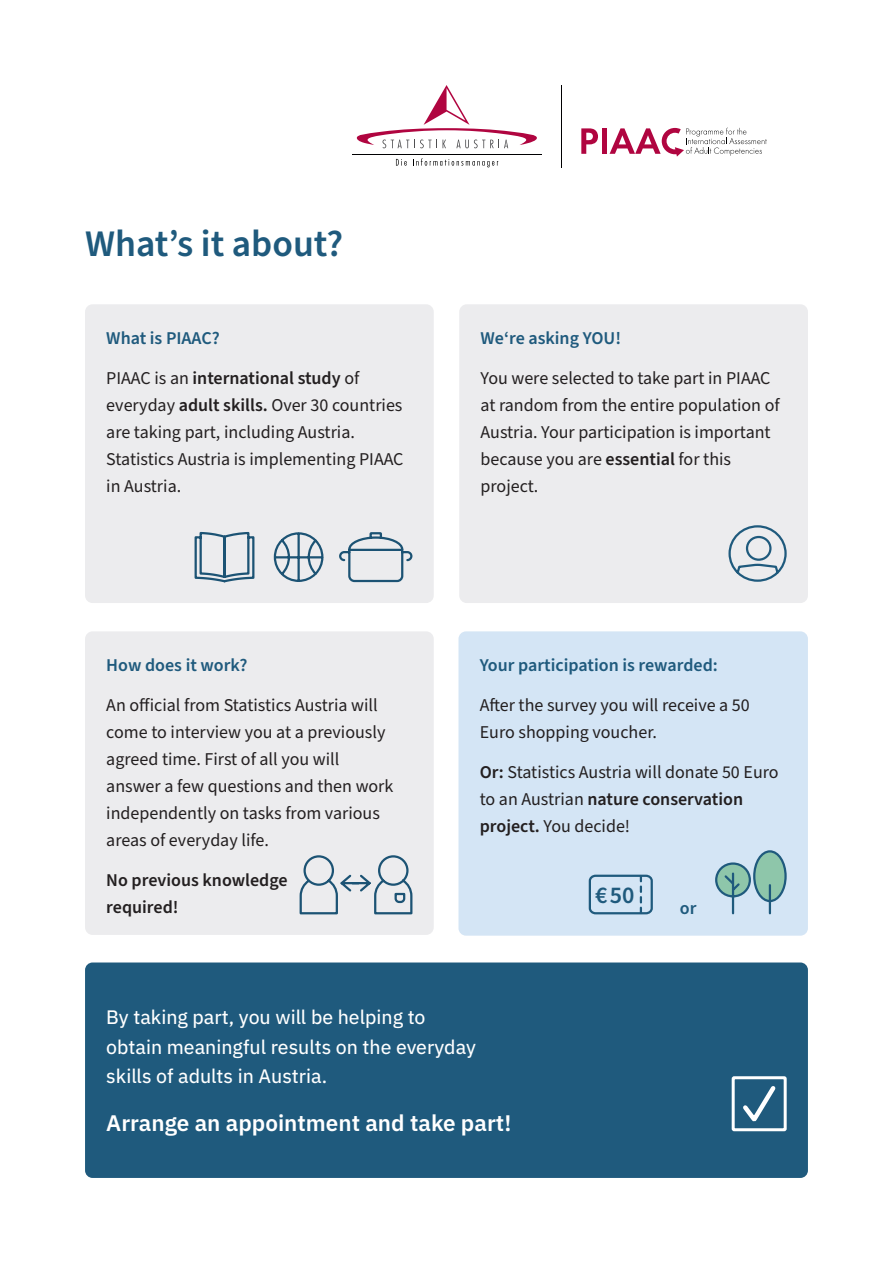
<style>
.page{position:relative;width:893px;height:1263px;background:#fff}
.page>*{position:absolute;margin:0;border:0;box-sizing:border-box;transform-origin:0 0}
.t1{font:600 37.5px "Source Sans Pro";color:#1f5a7d}
.t2{font:600 24px "Source Sans Pro";color:#1f5a7d}
.t3{font:600 22.5px "IBM Plex Sans";color:#fff}
.t4{font:19.5px/29.2px "IBM Plex Sans Text";color:#fff}
.t5{font:18px/27px "Source Sans Pro";color:#231f20}
.t6{font:600 18px "Source Sans Pro";color:#1f5a7d}
.t7{font:600 18px/27px "Source Sans Pro";color:#231f20}
.s1{font-weight:600}
</style>
<div class="page">
<div style="left:458px;top:631px;width:350px;height:305px;background:#d4e5f5;border-radius:8px"></div>
<div style="left:85px;top:304px;width:349px;height:299px;background:#ececee;border-radius:8px"></div>
<div style="left:85px;top:631px;width:349px;height:304px;background:#ececee;border-radius:8px"></div>
<div style="left:459px;top:304px;width:349px;height:299px;background:#ececee;border-radius:8px"></div>
<div style="left:85px;top:962px;width:723px;height:216px;background:#1f5a7d;border-radius:8px"></div>
<div style="left:732px;top:1076px;width:55px;height:55px;border:3px solid #fff"></div>
<svg style="left:743px;top:1086px;width:33px;height:36px"></svg>
<svg style="left:581px;top:128px;width:17px;height:26px"></svg>
<div style="left:602px;top:128px;width:5px;height:26px;background:#b00540"></div>
<svg style="left:610px;top:128px;width:157px;height:29px"></svg>
<svg style="left:357px;top:85px;width:180px;height:63px"></svg>
<svg style="left:396px;top:159px;width:11px;height:7px"></svg>
<svg style="left:413px;top:158px;width:85px;height:9px"></svg>
<hr style="left:352px;top:154px;width:190px;height:1px;background:#000001">
<hr style="left:561px;top:85px;width:1px;height:82px;background:#000001">
<svg style="left:339px;top:532px;width:74px;height:51px"></svg>
<svg style="left:273px;top:532px;width:51px;height:50px"></svg>
<svg style="left:194px;top:531px;width:61px;height:52px"></svg>
<svg style="left:728px;top:525px;width:59px;height:57px"></svg>
<svg style="left:299px;top:855px;width:114px;height:60px"></svg>
<div style="left:589px;top:875px;width:64px;height:39px;border:2px solid #1f5a7d;border-radius:5px"></div>
<svg style="left:640px;top:876px;width:2px;height:37px"></svg>
<svg style="left:715px;top:850px;width:72px;height:65px"></svg>
<h1 class="t1" style="left:85px;top:219px;width:260px">What’s it about?</h1>
<p class="t6" style="left:106px;top:326px;width:115px">What is PIAAC?</p>
<p class="t5" style="left:106px;top:365px;width:299px">PIAAC is an <span class="s1">international study</span> of everyday <span class="s1">adult skills.</span> Over 30 countries are taking part, including Austria.<br>Statistics Austria is implementing PIAAC in Austria.</p>
<p class="t6" style="left:106px;top:653px;width:143px">How does it work?</p>
<p class="t5" style="left:106px;top:692px;width:289px">An official from Statistics Austria will come to interview you at a previously agreed time. First of all you will answer a few questions and then work independently on tasks from various areas of everyday life.</p>
<p class="t7" style="left:106px;top:867px;width:183px">No previous knowledge required!</p>
<p class="t6" style="left:480px;top:326px;width:142px">We‘re asking YOU!</p>
<p class="t5" style="left:480px;top:365px;width:301px">You were selected to take part in PIAAC at random from the entire population of<br>Austria. Your participation is important because you are <span class="s1">essential</span> for this project.</p>
<p class="t6" style="left:480px;top:653px;width:240px">Your participation is rewarded:</p>
<p class="t5" style="left:480px;top:692px;width:272px">After the survey you will receive a 50<br>Euro shopping voucher.</p>
<p class="t5" style="left:480px;top:759px;width:300px"><span class="s1">Or:</span> Statistics Austria will donate 50 Euro to an Austrian <span class="s1">nature conservation project.</span> You decide!</p>
<h2 class="t2" style="left:595px;top:879px;width:41px">€ 50</h2>
<p class="t6" style="left:680px;top:896px;width:18px">or</p>
<p class="t4" style="left:106px;top:1001px;width:371px">By taking part, you will be helping to obtain meaningful results on the everyday skills of adults in Austria.</p>
<p class="t3" style="left:106px;top:1105px;width:407px">Arrange an appointment and take part!</p>
</div>
